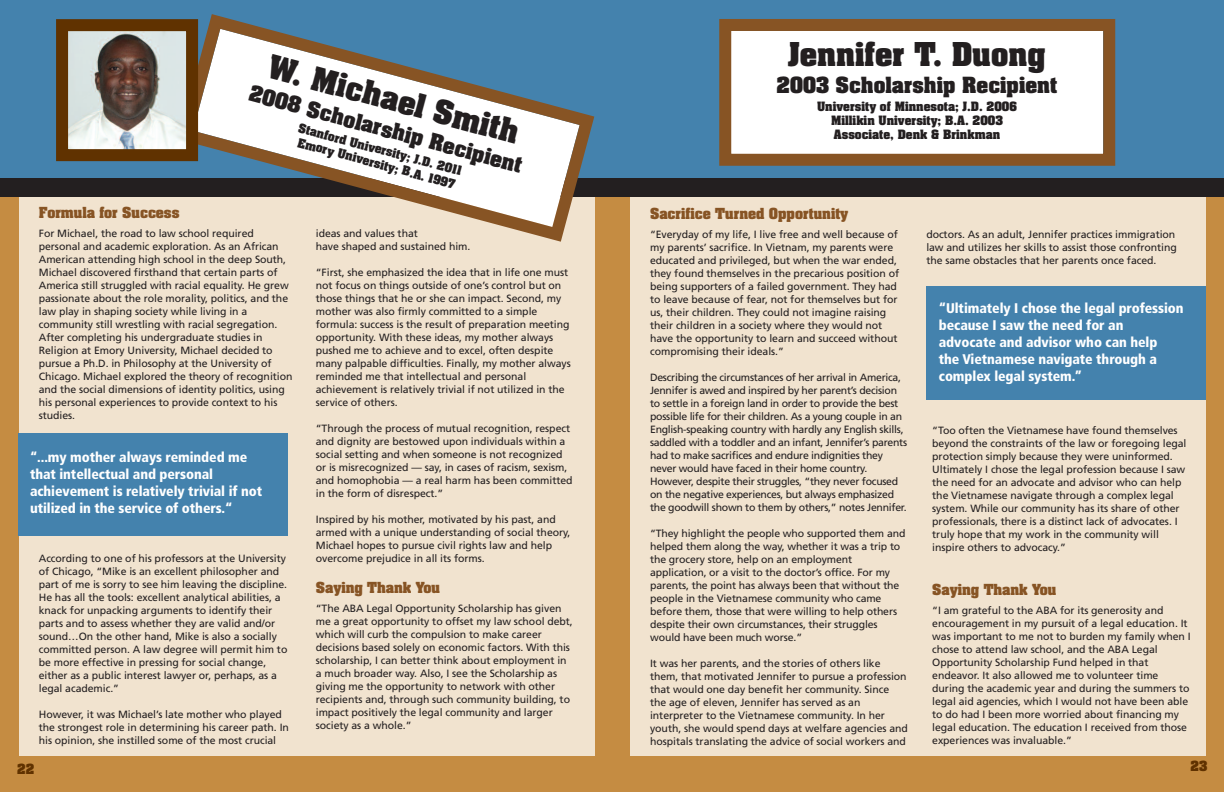
<style>
.page{position:relative;width:1224px;height:792px;background:#c58c42}
.page>*{position:absolute;margin:0;border:0;box-sizing:border-box;transform-origin:0 0}
.t1{font:700 28px "Aachen";color:#231f20}
.t2{font:700 19px "Aachen";color:#231f20}
.t3{font:900 condensed 14px/17px "Frutiger";letter-spacing:-.005em;color:#fff}
.t4{font:700 13px "Aachen";letter-spacing:-.005em;color:#875424}
.t5{font:700 12px "Aachen";color:#603200}
.t6{font:700 11px/14.3px "Aachen";color:#231f20;text-align:center}
.t7{font:10.5px/13px "Frutiger";letter-spacing:-.005em;color:#231f20}
.t8{font:10.5px/13px "Frutiger";letter-spacing:-.025em;color:#231f20}
</style>
<div class="page">
<div style="left:0;top:0;width:1224px;height:192px;background:#4482ad"></div>
<div style="left:19px;top:187px;width:576px;height:569px;background:#f1e3cf"></div>
<div style="left:18px;top:433px;width:270px;height:103px;background:#4482ad"></div>
<div style="left:630px;top:187px;width:576px;height:569px;background:#f1e3cf"></div>
<div style="left:731px;top:31px;width:372px;height:123px;background:#fff"></div>
<div style="left:719px;top:19px;width:396px;height:147px;border:12px solid #875424"></div>
<div style="left:927px;top:287px;width:279px;height:113px;background:#4482ad"></div>
<div style="left:0;top:178px;width:1224px;height:19px;background:#231f20"></div>
<svg style="left:171px;top:14px;width:424px;height:228px"></svg>
<img style="left:69px;top:32px;width:116px;height:116px">
<div style="left:56px;top:19px;width:142px;height:142px;border:12px solid #603200"></div>
<h1 class="t1" style="left:273px;top:52px;width:260px;rotate:15deg">W. Michael Smith</h1>
<h2 class="t2" style="left:252px;top:83px;width:283px;rotate:15deg">2008 Scholarship Recipient</h2>
<p class="t6" style="left:300px;top:121px;width:171px;rotate:15deg">Stanford University; J.D. 2011<br>Emory University; B.A. 1997</p>
<p class="t4" style="left:39px;top:206px;width:142px">Formula for Success</p>
<p class="t7" style="left:39px;top:227px;width:255px">For Michael, the road to law school required personal and academic exploration. As an African American attending high school in the deep South, Michael discovered firsthand that certain parts of America still struggled with racial equality. He grew passionate about the role morality, politics, and the law play in shaping society while living in a community still wrestling with racial segregation.<br>After completing his undergraduate studies in Religion at Emory University, Michael decided to pursue a Ph.D. in Philosophy at the University of Chicago. Michael explored the theory of recognition and the social dimensions of identity politics, using his personal experiences to provide context to his studies.</p>
<h3 class="t3" style="left:30px;top:450px;width:234px">“...my mother always reminded me that intellectual and personal achievement is relatively trivial if not utilized in the service of others.“</h3>
<p class="t7" style="left:39px;top:552px;width:250px">According to one of his professors at the University of Chicago, “Mike is an excellent philosopher and part of me is sorry to see him leaving the discipline.<br>He has all the tools: excellent analytical abilities, a knack for unpacking arguments to identify their parts and to assess whether they are valid and/or sound…On the other hand, Mike is also a socially committed person. A law degree will permit him to be more effective in pressing for social change, either as a public interest lawyer or, perhaps, as a legal academic.”</p>
<p class="t7" style="left:39px;top:708px;width:252px">However, it was Michael’s late mother who played the strongest role in determining his career path. In his opinion, she instilled some of the most crucial</p>
<p class="t5" style="left:17px;top:763px;width:19px">22</p>
<p class="t7" style="left:316px;top:228px;width:156px">ideas and values that<br>have shaped and sustained him.</p>
<p class="t7" style="left:316px;top:267px;width:256px">“First, she emphasized the idea that in life one must not focus on things outside of one’s control but on those things that he or she can impact. Second, my mother was also firmly committed to a simple formula: success is the result of preparation meeting opportunity. With these ideas, my mother always pushed me to achieve and to excel, often despite many palpable difficulties. Finally, my mother always reminded me that intellectual and personal achievement is relatively trivial if not utilized in the service of others.</p>
<p class="t7" style="left:316px;top:423px;width:258px">“Through the process of mutual recognition, respect and dignity are bestowed upon individuals within a social setting and when someone is not recognized or is misrecognized — say, in cases of racism, sexism, and homophobia — a real harm has been committed in the form of disrespect.”</p>
<p class="t7" style="left:316px;top:514px;width:256px">Inspired by his mother, motivated by his past, and armed with a unique understanding of social theory, Michael hopes to pursue civil rights law and help overcome prejudice in all its forms.</p>
<p class="t4" style="left:316px;top:581px;width:126px">Saying Thank You</p>
<p class="t7" style="left:316px;top:603px;width:259px">“The ABA Legal Opportunity Scholarship has given me a great opportunity to offset my law school debt, which will curb the compulsion to make career decisions based solely on economic factors. With this scholarship, I can better think about employment in a much broader way. Also, I see the Scholarship as giving me the opportunity to network with other recipients and, through such community building, to impact positively the legal community and larger society as a whole.”</p>
<h1 class="t1" style="left:788px;top:40px;width:259px">Jennifer T. Duong</h1>
<h2 class="t2" style="left:777px;top:75px;width:282px">2003 Scholarship Recipient</h2>
<p class="t6" style="left:817px;top:100px;width:201px">University of Minnesota; J.D. 2006<br>Millikin University; B.A. 2003<br>Associate, Denk &amp; Brinkman</p>
<p class="t4" style="left:650px;top:207px;width:200px">Sacrifice Turned Opportunity</p>
<p class="t7" style="left:650px;top:229px;width:251px">“Everyday of my life, I live free and well because of my parents’ sacrifice. In Vietnam, my parents were educated and privileged, but when the war ended, they found themselves in the precarious position of being supporters of a failed government. They had to leave because of fear, not for themselves but for us, their children. They could not imagine raising their children in a society where they would not have the opportunity to learn and succeed without compromising their ideals.”</p>
<p class="t8" style="left:650px;top:372px;width:259px">Describing the circumstances of her arrival in America, Jennifer is awed and inspired by her parent’s decision to settle in a foreign land in order to provide the best possible life for their children. As a young couple in an English-speaking country with hardly any English skills, saddled with a toddler and an infant, Jennifer’s parents had to make sacrifices and endure indignities they never would have faced in their home country.<br>However, despite their struggles, “they never focused on the negative experiences, but always emphasized the goodwill shown to them by others,” notes Jennifer.</p>
<p class="t7" style="left:650px;top:528px;width:257px">“They highlight the people who supported them and helped them along the way, whether it was a trip to the grocery store, help on an employment application, or a visit to the doctor’s office. For my parents, the point has always been that without the people in the Vietnamese community who came before them, those that were willing to help others despite their own circumstances, their struggles would have been much worse.”</p>
<p class="t7" style="left:650px;top:658px;width:259px">It was her parents, and the stories of others like them, that motivated Jennifer to pursue a profession that would one day benefit her community. Since the age of eleven, Jennifer has served as an interpreter to the Vietnamese community. In her youth, she would spend days at welfare agencies and hospitals translating the advice of social workers and</p>
<p class="t7" style="left:926px;top:229px;width:252px">doctors. As an adult, Jennifer practices immigration law and utilizes her skills to assist those confronting the same obstacles that her parents once faced.</p>
<h3 class="t3" style="left:939px;top:301px;width:246px">“Ultimately I chose the legal profession because I saw the need for an advocate and advisor who can help<br>the Vietnamese navigate through a complex legal system.”</h3>
<p class="t7" style="left:932px;top:425px;width:256px">“Too often the Vietnamese have found themselves beyond the constraints of the law or foregoing legal protection simply because they were uninformed.<br>Ultimately I chose the legal profession because I saw the need for an advocate and advisor who can help the Vietnamese navigate through a complex legal system. While our community has its share of other professionals, there is a distinct lack of advocates. I truly hope that my work in the community will inspire others to advocacy.”</p>
<p class="t4" style="left:932px;top:583px;width:126px">Saying Thank You</p>
<p class="t7" style="left:932px;top:605px;width:260px">“I am grateful to the ABA for its generosity and encouragement in my pursuit of a legal education. It was important to me not to burden my family when I chose to attend law school, and the ABA Legal Opportunity Scholarship Fund helped in that endeavor. It also allowed me to volunteer time during the academic year and during the summers to legal aid agencies, which I would not have been able to do had I been more worried about financing my legal education. The education I received from those experiences was invaluable.”</p>
<p class="t5" style="left:1191px;top:760px;width:18px">23</p>
</div>
